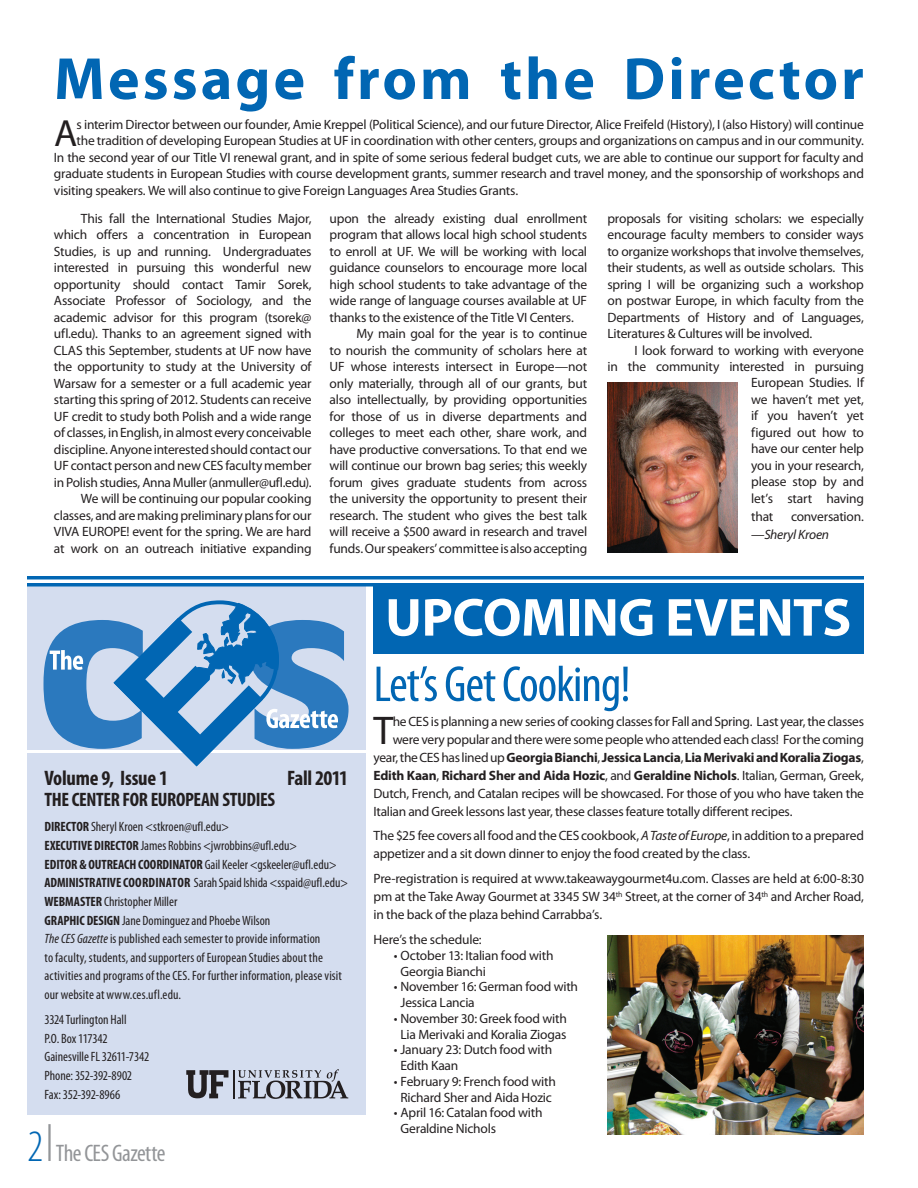
<style>
.page{position:relative;width:918px;height:1188px;background:#fff}
.page>*{position:absolute;margin:0;border:0;box-sizing:border-box;transform-origin:0 0}
.t1{font:700 60px "Myriad Pro";letter-spacing:.05em;color:#0166b3}
.t2{font:700 54px "Myriad Pro";letter-spacing:-.005em;color:#fff}
.t3{font:condensed 51px "Myriad Pro";letter-spacing:-.02em;color:#0166b3}
.t4{font:40.2px "Myriad Pro";color:#231f20}
.t5{font:37.95px "Myriad Pro";color:#231f20}
.t6{font:condensed 24px "Myriad Pro";letter-spacing:-.025em;color:#939598}
.t7{font:700 condensed 21px "Myriad Pro";letter-spacing:-.01em;color:#231f20}
.t8{font:700 condensed 21px "Myriad Pro";letter-spacing:-.03em;color:#231f20}
.t9{font:700 condensed 19.5px "Myriad Pro";letter-spacing:-.02em;color:#231f20}
.t10{font:13.5px/16.5px "Myriad Pro";letter-spacing:-.015em;color:#231f20}
.t11{font:condensed 13.5px/18.6px "Myriad Pro";letter-spacing:.005em;color:#231f20}
.t12{font:700 13.5px "Myriad Pro";letter-spacing:-.02em;color:#231f20}
.s1{font-style:italic}
.s2{font-weight:700}
.s3{font-weight:300;font-size:45px;color:#0166b3}
.s4{font-weight:400}
</style>
<div class="page">
<div style="left:27px;top:586px;width:339px;height:529px;background:#d4ddef"></div>
<hr style="left:27px;top:750px;width:347px;height:3px;background:#fff">
<svg style="left:186px;top:1069px;width:162px;height:30px"></svg>
<svg style="left:43px;top:600px;width:306px;height:166px"></svg>
<hr style="left:27px;top:576px;width:837px;height:3px;background:#0166b3">
<hr style="left:27px;top:583px;width:837px;height:4px;background:#0166b3">
<div style="left:374px;top:585px;width:490px;height:68px;background:#0166b3"></div>
<img style="left:608px;top:383px;width:130px;height:169px">
<img style="left:608px;top:935px;width:255px;height:200px">
<hr style="left:48px;top:1124px;width:3px;height:37px;background:#939598">
<h1 class="t1" style="left:54px;top:40px;width:811px">Message from the Director</h1>
<h3 class="t5" style="left:54px;top:109px;width:25px">A</h3>
<p class="t10" style="left:76px;top:116px;width:789px">s interim Director between our founder, Amie Kreppel (Political Science), and our future Director, Alice Freifeld (History), I (also History) will continue</p>
<p class="t10" style="left:76px;top:133px;width:789px">the tradition of developing European Studies at UF in coordination with other centers, groups and organizations on campus and in our community.</p>
<p class="t10" style="left:54px;top:149px;width:811px">In the second year of our Title VI renewal grant, and in spite of some serious federal budget cuts, we are able to continue our support for faculty and</p>
<p class="t10" style="left:54px;top:166px;width:811px">graduate students in European Studies with course development grants, summer research and travel money, and the sponsorship of workshops and</p>
<p class="t10" style="left:54px;top:182px;width:466px">visiting speakers. We will also continue to give Foreign Languages Area Studies Grants.</p>
<p class="t10" style="left:54px;top:210px;width:259px;text-align:right">This fall the International Studies Major, which offers a concentration in European Studies, is up and running. Undergraduates interested in pursuing this wonderful new opportunity should contact Tamir Sorek, Associate Professor of Sociology, and the academic advisor for this program (tsorek@ ufl.edu). Thanks to an agreement signed with CLAS this September, students at UF now have the opportunity to study at the University of Warsaw for a semester or a full academic year starting this spring of 2012. Students can receive UF credit to study both Polish and a wide range of classes, in English, in almost every conceivable discipline. Anyone interested should contact our UF contact person and new CES faculty member in Polish studies, Anna Muller (anmuller@ufl.edu).<br>We will be continuing our popular cooking classes, and are making preliminary plans for our VIVA EUROPE! event for the spring. We are hard at work on an outreach initiative expanding</p>
<p class="t10" style="left:330px;top:210px;width:259px">upon the already existing dual enrollment</p>
<p class="t10" style="left:607px;top:210px;width:258px;text-align:justify">proposals for visiting scholars: we especially encourage faculty members to consider ways to organize workshops that involve themselves, their students, as well as outside scholars. This spring I will be organizing such a workshop on postwar Europe, in which faculty from the Departments of History and of Languages, Literatures &amp; Cultures will be involved.</p>
<p class="t10" style="left:607px;top:342px;width:258px;text-align:right">I look forward to working with everyone<br>in the community interested in pursuing<br>European Studies. If<br>we haven’t met yet,<br>if you haven’t yet<br>figured out how to<br>have our center help<br>you in your research,<br>please stop by and<br>let’s start having</p>
<p class="t10" style="left:751px;top:508px;width:24px">that</p>
<p class="t10" style="left:330px;top:226px;width:259px">program that allows local high school students</p>
<p class="t10" style="left:330px;top:243px;width:259px">to enroll at UF. We will be working with local</p>
<p class="t10" style="left:330px;top:259px;width:259px">guidance counselors to encourage more local</p>
<p class="t10" style="left:330px;top:276px;width:259px">high school students to take advantage of the</p>
<p class="t10" style="left:330px;top:292px;width:259px">wide range of language courses available at UF</p>
<p class="t10" style="left:330px;top:309px;width:246px">thanks to the existence of the Title VI Centers.</p>
<p class="t10" style="left:357px;top:325px;width:232px">My main goal for the year is to continue</p>
<p class="t10" style="left:330px;top:342px;width:259px">to nourish the community of scholars here at</p>
<p class="t10" style="left:330px;top:358px;width:259px">UF whose interests intersect in Europe—not</p>
<p class="t10" style="left:330px;top:375px;width:259px">only materially, through all of our grants, but</p>
<p class="t10" style="left:330px;top:391px;width:259px">also intellectually, by providing opportunities</p>
<p class="t10" style="left:330px;top:408px;width:259px">for those of us in diverse departments and</p>
<p class="t10" style="left:330px;top:424px;width:259px">colleges to meet each other, share work, and</p>
<p class="t10" style="left:330px;top:441px;width:259px">have productive conversations. To that end we</p>
<p class="t10" style="left:330px;top:457px;width:259px">will continue our brown bag series; this weekly</p>
<p class="t10" style="left:330px;top:474px;width:259px">forum gives graduate students from across</p>
<p class="t10" style="left:330px;top:490px;width:259px">the university the opportunity to present their</p>
<p class="t10" style="left:330px;top:507px;width:259px">research. The student who gives the best talk</p>
<p class="t10" style="left:330px;top:523px;width:259px">will receive a $500 award in research and travel</p>
<p class="t10" style="left:330px;top:540px;width:259px">funds.Ourspeakers’ committeeisalsoaccepting</p>
<p class="t10" style="left:751px;top:507px;width:114px;line-height:18px;text-indent:40px">conversation. —<span class="s1">Sheryl Kroen</span></p>
<h3 class="t7" style="left:45px;top:765px;width:125px">Volume 9, Issue 1</h3>
<h3 class="t8" style="left:287px;top:765px;width:63px">Fall 2011</h3>
<h3 class="t9" style="left:45px;top:787px;width:232px">THE CENTER FOR EUROPEAN STUDIES</h3>
<p class="t11" style="left:45px;top:818px;width:294px"><span class="s2">DIRECTOR</span> Sheryl Kroen &lt;stkroen@ufl.edu&gt;<br><span class="s2">EXECUTIVE DIRECTOR</span> James Robbins &lt;jwrobbins@ufl.edu&gt;<br><span class="s2">EDITOR &amp; OUTREACH COORDINATOR</span> Gail Keeler &lt;gskeeler@ufl.edu&gt; <span class="s2">ADMINISTRATIVE Coordinator</span></p>
<p class="t11" style="left:194px;top:873px;width:156px">Sarah Spaid Ishida &lt;sspaid@ufl.edu&gt;</p>
<p class="t11" style="left:45px;top:892px;width:299px"><span class="s2">WEBMASTER</span> Christopher Miller<br><span class="s2">GRAPHIC DESIGN</span> Jane Dominguez and Phoebe Wilson<br><span class="s1">The CES Gazette</span> is published each semester to provide information<br>to faculty, students, and supporters of European Studies about the activities and programs of the CES. For further information, please visit our website at www.ces.ufl.edu.</p>
<p class="t11" style="left:45px;top:1010px;width:106px">3324 Turlington Hall<br>P.O. Box 117342<br>Gainesville FL 32611-7342<br>Phone: 352-392-8902<br>Fax: 352-392-8966</p>
<h3 class="t6" style="left:27px;top:1139px;width:140px"><span class="s3">2</span> The CES Gazette</h3>
<h2 class="t2" style="left:385px;top:582px;width:170px">upcoming</h2>
<h2 class="t2" style="left:665px;top:582px;width:61px">Events</h2>
<h3 class="t3" style="left:374px;top:653px;width:259px">Let’s Get Cooking!</h3>
<h3 class="t4" style="left:374px;top:706px;width:21px">T</h3>
<p class="t10" style="left:393px;top:713px;width:473px">he CES is planning a new series of cooking classes for Fall and Spring. Last year, the classes</p>
<p class="t10" style="left:393px;top:731px;width:473px">were very popular and there were some people who attended each class! For the coming</p>
<p class="t12" style="left:373px;top:748px;width:492px"><span class="s4">year, the CES has lined up</span> Georgia Bianchi<span class="s4">,</span> Jessica Lancia<span class="s4">,</span> Lia Merivaki and Koralia Ziogas<span class="s4">,</span></p>
<p class="t12" style="left:374px;top:766px;width:492px">Edith Kaan<span class="s4">,</span> Richard Sher and Aida Hozic<span class="s4">, and</span> Geraldine Nichols<span class="s4">. Italian, German, Greek,</span></p>
<p class="t10" style="left:374px;top:785px;width:492px">Dutch, French, and Catalan recipes will be showcased. For those of you who have taken the</p>
<p class="t10" style="left:374px;top:803px;width:420px">Italian and Greek lessons last year, these classes feature totally different recipes.</p>
<p class="t10" style="left:374px;top:827px;width:492px;line-height:18px">The $25 fee covers all food and the CES cookbook, <span class="s1">A Taste of Europe</span>, in addition to a prepared appetizer and a sit down dinner to enjoy the food created by the class.</p>
<p class="t10" style="left:373px;top:869px;width:492px;line-height:18px;text-align:justify">Pre-registration is required at www.takeawaygourmet4u.com. Classes are held at 6:00-8:30 pm at the Take Away Gourmet at 3345 SW 34<sup>th</sup> Street, at the corner of 34<sup>th</sup> and Archer Road, in the back of the plaza behind Carrabba’s.</p>
<p class="t10" style="left:373px;top:931px;width:110px">Here’s the schedule:</p>
<p class="t10" style="left:400px;top:947px;width:155px;line-height:15.8px;text-indent:-7px">• October 13: Italian food with<br>Georgia Bianchi</p>
<p class="t10" style="left:400px;top:979px;width:179px;line-height:15.8px;text-indent:-7px">• November 16: German food with<br>Jessica Lancia</p>
<p class="t10" style="left:394px;top:1010px;width:175px;line-height:15.8px;text-align:center">• November 30: Greek food with<br>Lia Merivaki and Koralia Ziogas</p>
<p class="t10" style="left:400px;top:1042px;width:153px;line-height:15.8px;text-indent:-7px">• January 23: Dutch food with<br>Edith Kaan</p>
<p class="t10" style="left:394px;top:1073px;width:164px;line-height:15.8px;text-align:center">• February 9: French food with<br>Richard Sher and Aida Hozic</p>
<p class="t10" style="left:400px;top:1105px;width:144px;line-height:15.8px;text-indent:-7px">• April 16: Catalan food with<br>Geraldine Nichols</p>
</div>
